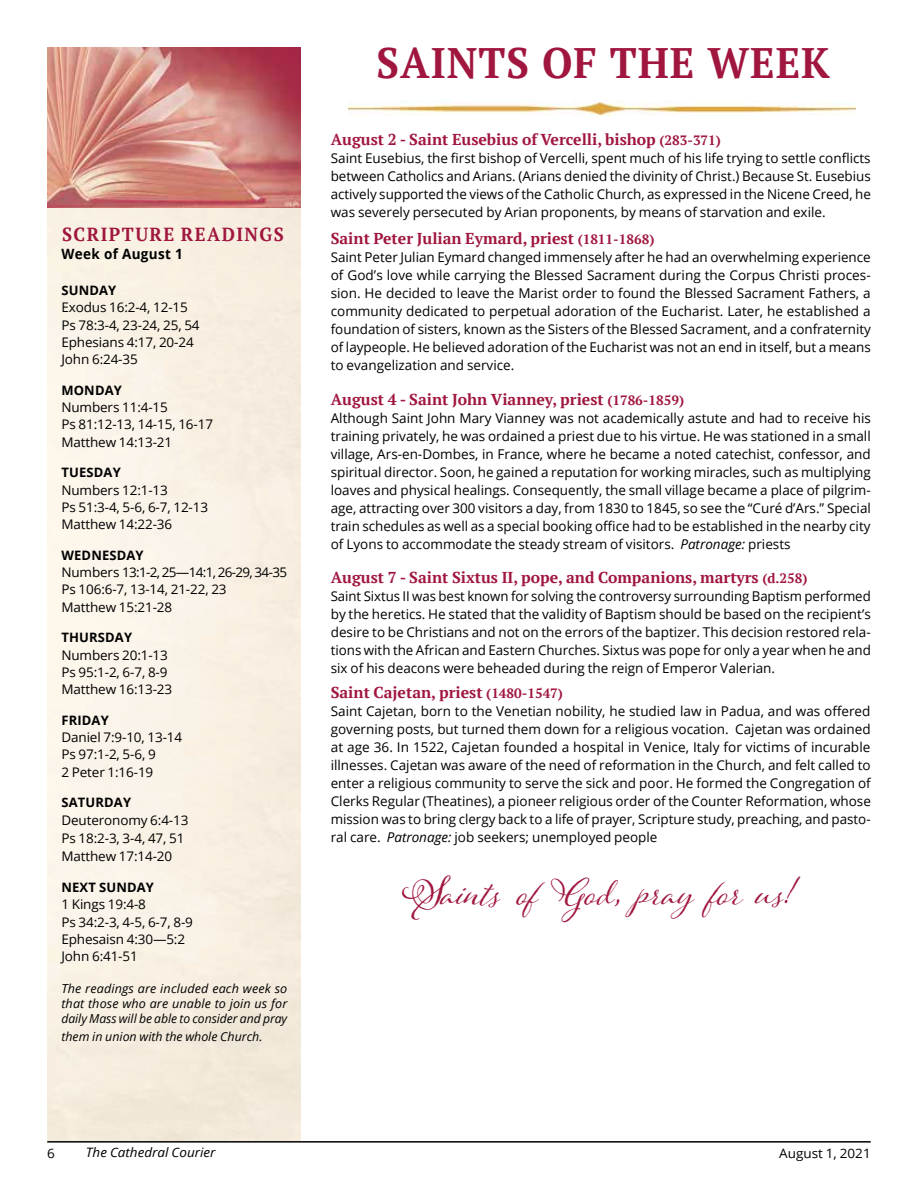
<style>
.page{position:relative;width:918px;height:1188px;background:#fff}
.page>*{position:absolute;margin:0;border:0;box-sizing:border-box;transform-origin:0 0}
.t1{font:47.55px "Adorn Pomander";color:#a0163e}
.t2{font:700 42.6px "PT Serif";letter-spacing:.025em;color:#a0163e;scale:.95 1}
.t3{font:700 18.9px "PT Serif";letter-spacing:.08em;color:#a0163e;scale:.95 1}
.t4{font:700 15.75px "PT Serif";color:#a0163e}
.t5{font:700 14.1px "Open Sans";letter-spacing:.025em;color:#000;scale:.95 1}
.t6{font:13.5px/18px "Open Sans";color:#000;text-align:justify}
.t7{font:13.2px/17.2px "Open Sans";letter-spacing:-.01em;color:#000}
.t8{font:700 12.9px "Open Sans";letter-spacing:.01em;color:#000}
.t9{font:italic 12.9px "Open Sans";color:#000;scale:1.04 1}
.t10{font:12.9px "Open Sans";color:#000;scale:1.04 1}
.t11{font:italic 12.3px/15px "Open Sans";color:#000;text-align:justify}
.s1{font-size:13.5px}
.s2{font-style:italic}
</style>
<div class="page">
<hr style="left:47px;top:1141px;width:824px;height:2px;background:#000">
<img style="left:47px;top:207px;width:253px;height:934px">
<img style="left:47px;top:47px;width:253px;height:160px">
<img style="left:349px;top:100px;width:507px;height:15px">
<h3 class="t3" style="left:62px;top:222px;width:235px">SCRIPTURE READINGS</h3>
<p class="t5" style="left:61px;top:244px;width:129px">Week of August 1</p>
<p class="t8" style="left:61px;top:281px;width:56px">SUNDAY</p>
<p class="t7" style="left:61px;top:299px;width:140px">Exodus 16:2-4, 12-15<br>Ps 78:3-4, 23-24, 25, 54<br>Ephesians 4:17, 20-24<br>John 6:24-35</p>
<p class="t8" style="left:61px;top:381px;width:62px">MONDAY</p>
<p class="t7" style="left:61px;top:398px;width:153px">Numbers 11:4-15<br>Ps 81:12-13, 14-15, 16-17<br>Matthew 14:13-21</p>
<p class="t8" style="left:61px;top:464px;width:61px">TUESDAY</p>
<p class="t7" style="left:61px;top:481px;width:148px">Numbers 12:1-13<br>Ps 51:3-4, 5-6, 6-7, 12-13<br>Matthew 14:22-36</p>
<p class="t8" style="left:61px;top:546px;width:84px">WEDNESDAY</p>
<p class="t7" style="left:61px;top:563px;width:227px">Numbers 13:1-2, 25—14:1, 26-29, 34-35<br>Ps 106:6-7, 13-14, 21-22, 23<br>Matthew 15:21-28</p>
<p class="t8" style="left:61px;top:629px;width:72px">THURSDAY</p>
<p class="t7" style="left:61px;top:646px;width:112px">Numbers 20:1-13<br>Ps 95:1-2, 6-7, 8-9<br>Matthew 16:13-23</p>
<p class="t8" style="left:61px;top:711px;width:49px">FRIDAY</p>
<p class="t7" style="left:61px;top:728px;width:122px">Daniel 7:9-10, 13-14<br>Ps 97:1-2, 5-6, 9<br>2 Peter 1:16-19</p>
<p class="t8" style="left:61px;top:794px;width:71px">SATURDAY</p>
<p class="t7" style="left:61px;top:811px;width:129px;line-height:18px">Deuteronomy 6:4-13<br>Ps 18:2-3, 3-4, 47, 51<br>Matthew 17:14-20</p>
<p class="t8" style="left:61px;top:878px;width:94px">NEXT SUNDAY</p>
<p class="t7" style="left:61px;top:896px;width:133px">1 Kings 19:4-8<br>Ps 34:2-3, 4-5, 6-7, 8-9<br>Ephesaisn 4:30—5:2<br>John 6:41-51</p>
<p class="t11" style="left:61px;top:981px;width:227px">The readings are included each week so that those who are unable to join us for daily Mass will be able to consider and pray</p>
<p class="t11" style="left:61px;top:1028px;width:203px">them in union with the whole Church.</p>
<h2 class="t2" style="left:377px;top:35px;width:479px">SAINTS OF THE WEEK</h2>
<p class="t4" style="left:331px;top:130px;width:392px">August 2 - Saint Eusebius of Vercelli, bishop <span class="s1">(283-371)</span></p>
<p class="t6" style="left:331px;top:149px;width:542px">Saint Eusebius, the first bishop of Vercelli, spent much of his life trying to settle conflicts between Catholics and Arians. (Arians denied the divinity of Christ.) Because St. Eusebius actively supported the views of the Catholic Church, as expressed in the Nicene Creed, he was severely persecuted by Arian proponents, by means of starvation and exile.</p>
<p class="t4" style="left:331px;top:229px;width:325px">Saint Peter Julian Eymard, priest <span class="s1">(1811-1868)</span></p>
<p class="t6" style="left:331px;top:248px;width:542px">Saint Peter Julian Eymard changed immensely after he had an overwhelming experience of God’s love while carrying the Blessed Sacrament during the Corpus Christi proces&shy;sion. He decided to leave the Marist order to found the Blessed Sacrament Fathers, a community dedicated to perpetual adoration of the Eucharist. Later, he established a foundation of sisters, known as the Sisters of the Blessed Sacrament, and a confraternity of laypeople. He believed adoration of the Eucharist was not an end in itself, but a means to evangelization and service.</p>
<p class="t4" style="left:331px;top:389px;width:355px">August 4 - Saint John Vianney, priest <span class="s1">(1786-1859)</span></p>
<p class="t6" style="left:331px;top:408px;width:542px">Although Saint John Mary Vianney was not academically astute and had to receive his training privately, he was ordained a priest due to his virtue. He was stationed in a small village, Ars-en-Dombes, in France, where he became a noted catechist, confessor, and spiritual director. Soon, he gained a reputation for working miracles, such as multiplying loaves and physical healings. Consequently, the small village became a place of pilgrim&shy;age, attracting over 300 visitors a day, from 1830 to 1845, so see the “Curé d’Ars.” Special train schedules as well as a special booking office had to be established in the nearby city of Lyons to accommodate the steady stream of visitors. <span class="s2">Patronage:</span> priests</p>
<p class="t4" style="left:331px;top:567px;width:478px">August 7 - Saint Sixtus II, pope, and Companions, martyrs <span class="s1">(d.258)</span></p>
<p class="t6" style="left:331px;top:587px;width:542px">Saint Sixtus II was best known for solving the controversy surrounding Baptism performed by the heretics. He stated that the validity of Baptism should be based on the recipient’s desire to be Christians and not on the errors of the baptizer. This decision restored rela&shy;tions with the African and Eastern Churches. Sixtus was pope for only a year when he and six of his deacons were beheaded during the reign of Emperor Valerian.</p>
<p class="t4" style="left:331px;top:682px;width:234px">Saint Cajetan, priest <span class="s1">(1480-1547)</span></p>
<p class="t6" style="left:331px;top:702px;width:542px">Saint Cajetan, born to the Venetian nobility, he studied law in Padua, and was offered governing posts, but turned them down for a religious vocation. Cajetan was ordained at age 36. In 1522, Cajetan founded a hospital in Venice, Italy for victims of incurable illnesses. Cajetan was aware of the need of reformation in the Church, and felt called to enter a religious community to serve the sick and poor. He formed the Congregation of Clerks Regular (Theatines), a pioneer religious order of the Counter Reformation, whose mission was to bring clergy back to a life of prayer, Scripture study, preaching, and pasto&shy;ral care. <span class="s2">Patronage:</span> job seekers; unemployed people</p>
<h1 class="t1" style="left:402px;top:859px;width:391px">Saints of God, pray for us!</h1>
<p class="t10" style="left:47px;top:1144px;width:9px">6</p>
<p class="t9" style="left:86px;top:1143px;width:126px">The Cathedral Courier</p>
<p class="t10" style="left:779px;top:1144px;width:90px">August 1, 2021</p>
</div>
